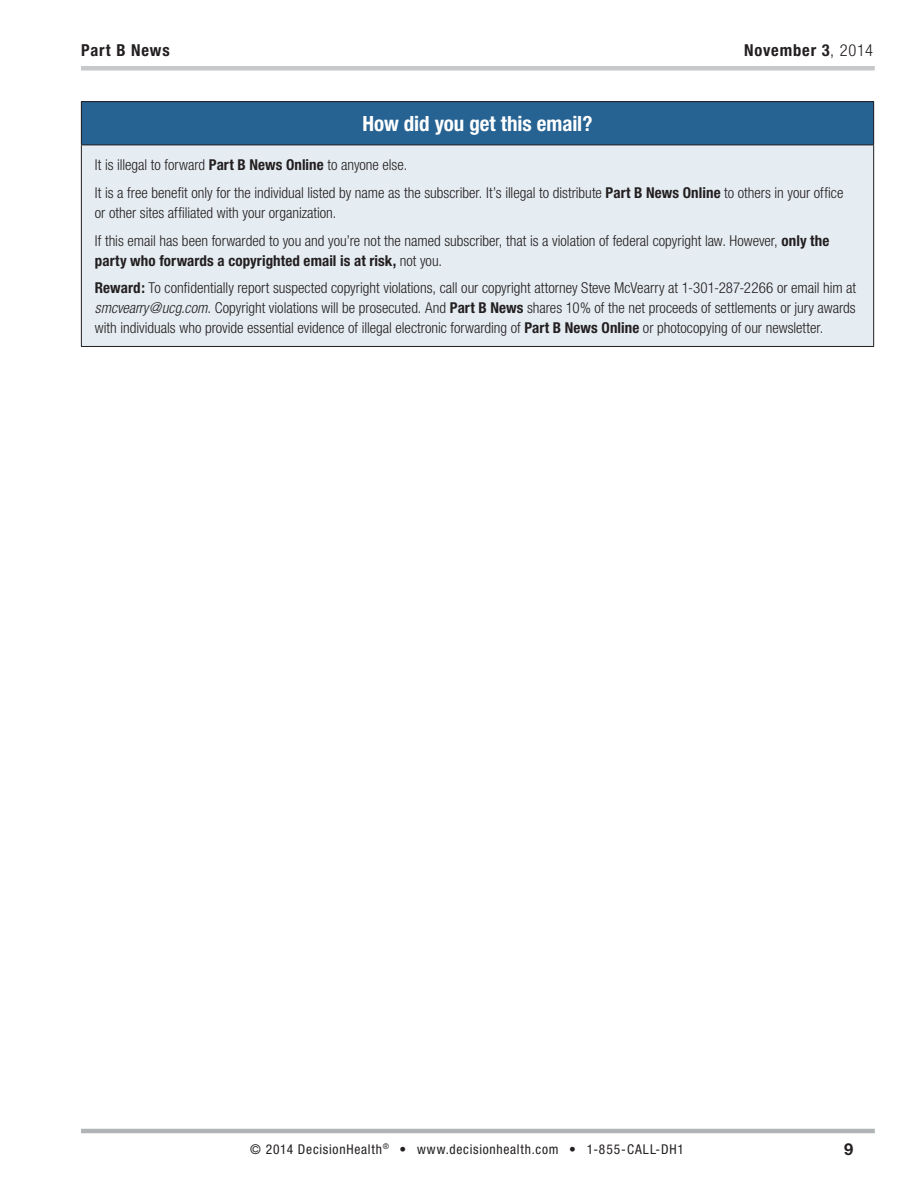
<style>
.page{position:relative;width:918px;height:1188px;background:#fff}
.page>*{position:absolute;margin:0;border:0;box-sizing:border-box;transform-origin:0 0}
.t1{font:700 condensed 21px "Helvetica Neue";letter-spacing:-.005em;color:#fff}
.t2{font:700 condensed 16.5px "Helvetica Neue";letter-spacing:.055em;color:#231f20}
.t3{font:700 16.5px "Helvetica Neue";color:#231f20}
.t4{font:300 condensed 15px/27.8px "Helvetica Neue";color:#231f20}
.t5{font:condensed 13.5px "Helvetica Neue";letter-spacing:.055em;color:#231f20}
.s1{font-weight:300}
.s2{font-weight:700}
.s3{font-style:italic}
</style>
<div class="page">
<hr style="left:81px;top:1129px;width:794px;height:4px;background:#b1b4b6">
<hr style="left:81px;top:66px;width:794px;height:4px;background:#c7c8ca">
<div style="left:81px;top:102px;width:793px;height:43px;background:#266292"></div>
<div style="left:81px;top:145px;width:793px;height:201px;background:#e6edf2"></div>
<hr style="left:81px;top:101px;width:793px;height:1px;background:#231f20">
<hr style="left:81px;top:102px;width:1px;height:43px;background:#231f20">
<hr style="left:873px;top:102px;width:1px;height:43px;background:#231f20">
<hr style="left:81px;top:145px;width:793px;height:1px;background:#231f20">
<hr style="left:81px;top:145px;width:1px;height:201px;background:#231f20">
<hr style="left:873px;top:145px;width:1px;height:201px;background:#231f20">
<hr style="left:81px;top:346px;width:793px;height:1px;background:#231f20">
<p class="t2" style="left:81px;top:40px;width:90px">Part B News</p>
<p class="t2" style="left:744px;top:40px;width:130px">November 3<span class="s1">, 2014</span></p>
<h1 class="t1" style="left:362px;top:111px;width:232px">How did you get this email?</h1>
<p class="t4" style="left:95px;top:151px;width:750px">It is illegal to forward <span class="s2">Part B News Online</span> to anyone else.<br>It is a free benefit only for the individual listed by name as the subscriber. It’s illegal to distribute <span class="s2">Part B News Online</span> to others in your office</p>
<p class="t4" style="left:95px;top:199px;width:736px">or other sites affiliated with your organization.<br>If this email has been forwarded to you and you’re not the named subscriber, that is a violation of federal copyright law. However, <span class="s2">only the</span></p>
<p class="t4" style="left:95px;top:246px;width:763px"><span class="s2">party who forwards a copyrighted email is at risk,</span> not you.<br><span class="s2">Reward:</span> To confidentially report suspected copyright violations, call our copyright attorney Steve McVearry at 1-301-287-2266 or email him at</p>
<p class="t4" style="left:95px;top:298px;width:762px;line-height:19.8px"><span class="s3">smcvearry@ucg.com</span>. Copyright violations will be prosecuted. And <span class="s2">Part B News</span> shares 10% of the net proceeds of settlements or jury awards with individuals who provide essential evidence of illegal electronic forwarding of <span class="s2">Part B News Online</span> or photocopying of our newsletter.</p>
<p class="t5" style="left:250px;top:1141px;width:435px">© 2014 DecisionHealth<sup>®</sup> • www.decisionhealth.com • 1-855-CALL-DH1</p>
<p class="t3" style="left:844px;top:1139px;width:11px">9</p>
</div>
